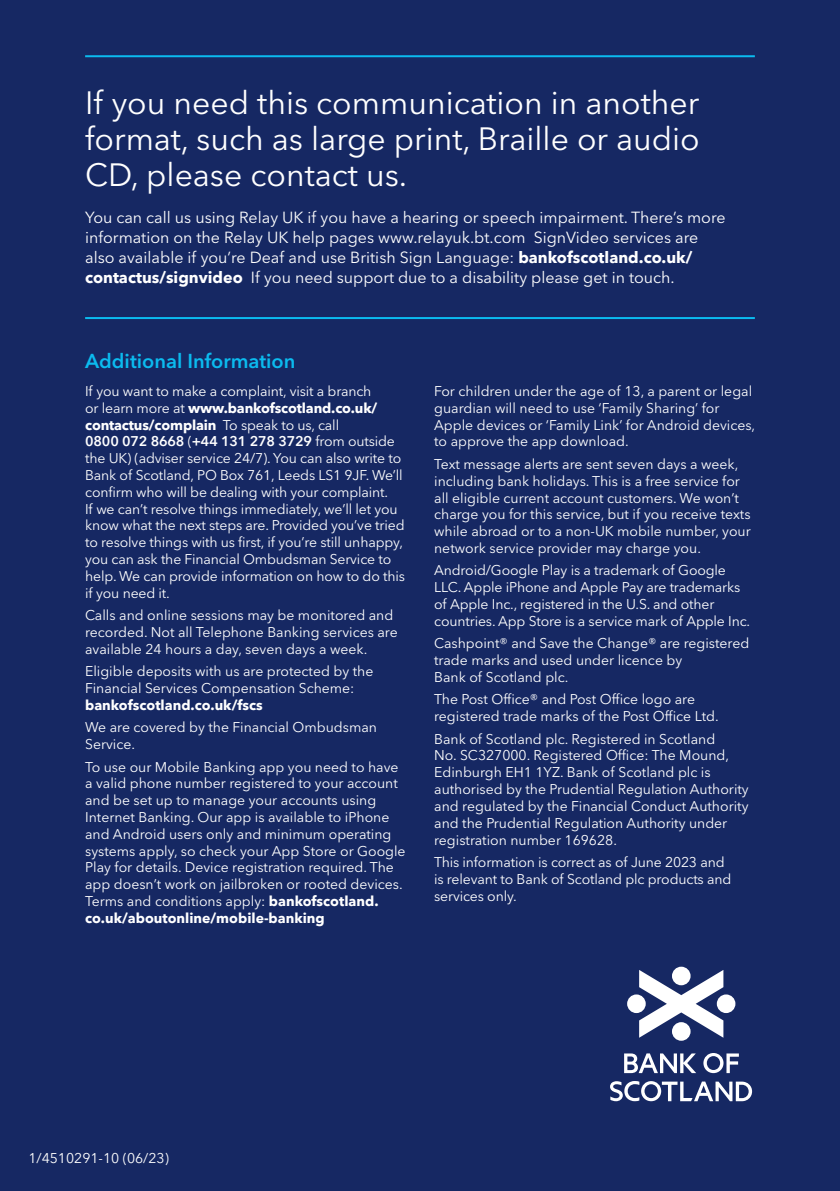
<style>
.page{position:relative;width:840px;height:1191px;background:#fff}
.page>*{position:absolute;margin:0;border:0;box-sizing:border-box;transform-origin:0 0}
.t1{font:32px/36px "Avenir Next LT Pro";color:#fff;text-align:justify}
.t2{font:600 20px "Avenir Next LT Pro";color:#0bbbef}
.t3{font:16px/20px "Avenir Next LT Pro";color:#fff}
.t4{font:14px/16.8px "Avenir Next LT Pro";color:#fff}
.s1{font-weight:700}
.s2{font-weight:600}
</style>
<div class="page">
<div style="left:0;top:0;width:839px;height:1191px;background:#162863"></div>
<hr style="left:85px;top:55px;width:669px;height:2px;background:#0bbbef">
<hr style="left:85px;top:317px;width:669px;height:2px;background:#0bbbef">
<svg style="left:627px;top:966px;width:108px;height:74px"></svg>
<svg style="left:610px;top:1053px;width:141px;height:48px"></svg>
<p class="t1" style="left:85px;top:85px;width:616px">If you need this communication in another format, such as large print, Braille or audio CD, please contact us.</p>
<p class="t3" style="left:85px;top:207px;width:641px">You can call us using Relay UK if you have a hearing or speech impairment. There’s more information on the Relay UK help pages www.relayuk.bt.com SignVideo services are also available if you’re Deaf and use British Sign Language: <span class="s1">bankofscotland.co.uk/ contactus/signvideo</span> If you need support due to a disability please get in touch.</p>
<p class="t2" style="left:85px;top:349px;width:212px">Additional Information</p>
<p class="t4" style="left:85px;top:383px;width:321px">If you want to make a complaint, visit a branch<br>or learn more at <span class="s1">www.bankofscotland.co.uk/ contactus/complain</span> To speak to us, call<br><span class="s2">0800 072 8668</span> (<span class="s2">+44 131 278 3729</span> from outside the UK) (adviser service 24/7). You can also write to Bank of Scotland, PO Box 761, Leeds LS1 9JF. We’ll confirm who will be dealing with your complaint.<br>If we can’t resolve things immediately, we’ll let you know what the next steps are. Provided you’ve tried to resolve things with us first, if you’re still unhappy, you can ask the Financial Ombudsman Service to help. We can provide information on how to do this if you need it.</p>
<p class="t4" style="left:85px;top:607px;width:314px">Calls and online sessions may be monitored and recorded. Not all Telephone Banking services are available 24 hours a day, seven days a week.</p>
<p class="t4" style="left:85px;top:663px;width:289px">Eligible deposits with us are protected by the<br>Financial Services Compensation Scheme: <span class="s1">bankofscotland.co.uk/fscs</span></p>
<p class="t4" style="left:85px;top:719px;width:293px">We are covered by the Financial Ombudsman<br>Service.</p>
<p class="t4" style="left:85px;top:758px;width:322px">To use our Mobile Banking app you need to have a valid phone number registered to your account and be set up to manage your accounts using Internet Banking. Our app is available to iPhone and Android users only and minimum operating systems apply, so check your App Store or Google Play for details. Device registration required. The app doesn’t work on jailbroken or rooted devices.<br>Terms and conditions apply: <span class="s1">bankofscotland. co.uk/aboutonline/mobile-banking</span></p>
<p class="t4" style="left:434px;top:383px;width:322px">For children under the age of 13, a parent or legal guardian will need to use ‘Family Sharing’ for Apple devices or ‘Family Link’ for Android devices, to approve the app download.</p>
<p class="t4" style="left:434px;top:455px;width:318px">Text message alerts are sent seven days a week, including bank holidays. This is a free service for all eligible current account customers. We won’t charge you for this service, but if you receive texts while abroad or to a non-UK mobile number, your network service provider may charge you.</p>
<p class="t4" style="left:434px;top:562px;width:317px">Android/Google Play is a trademark of Google LLC. Apple iPhone and Apple Pay are trademarks of Apple Inc., registered in the U.S. and other countries. App Store is a service mark of Apple Inc.</p>
<p class="t4" style="left:434px;top:635px;width:316px">Cashpoint® and Save the Change® are registered trade marks and used under licence by<br>Bank of Scotland plc.</p>
<p class="t4" style="left:434px;top:691px;width:286px">The Post Office® and Post Office logo are registered trade marks of the Post Office Ltd.</p>
<p class="t4" style="left:434px;top:730px;width:316px">Bank of Scotland plc. Registered in Scotland<br>No. SC327000. Registered Office: The Mound, Edinburgh EH1 1YZ. Bank of Scotland plc is authorised by the Prudential Regulation Authority and regulated by the Financial Conduct Authority and the Prudential Regulation Authority under registration number 169628.</p>
<p class="t4" style="left:434px;top:853px;width:298px">This information is correct as of June 2023 and is relevant to Bank of Scotland plc products and services only.</p>
<p class="t4" style="left:28px;top:1149px;width:142px">1/4510291-10 (06/23)</p>
</div>
